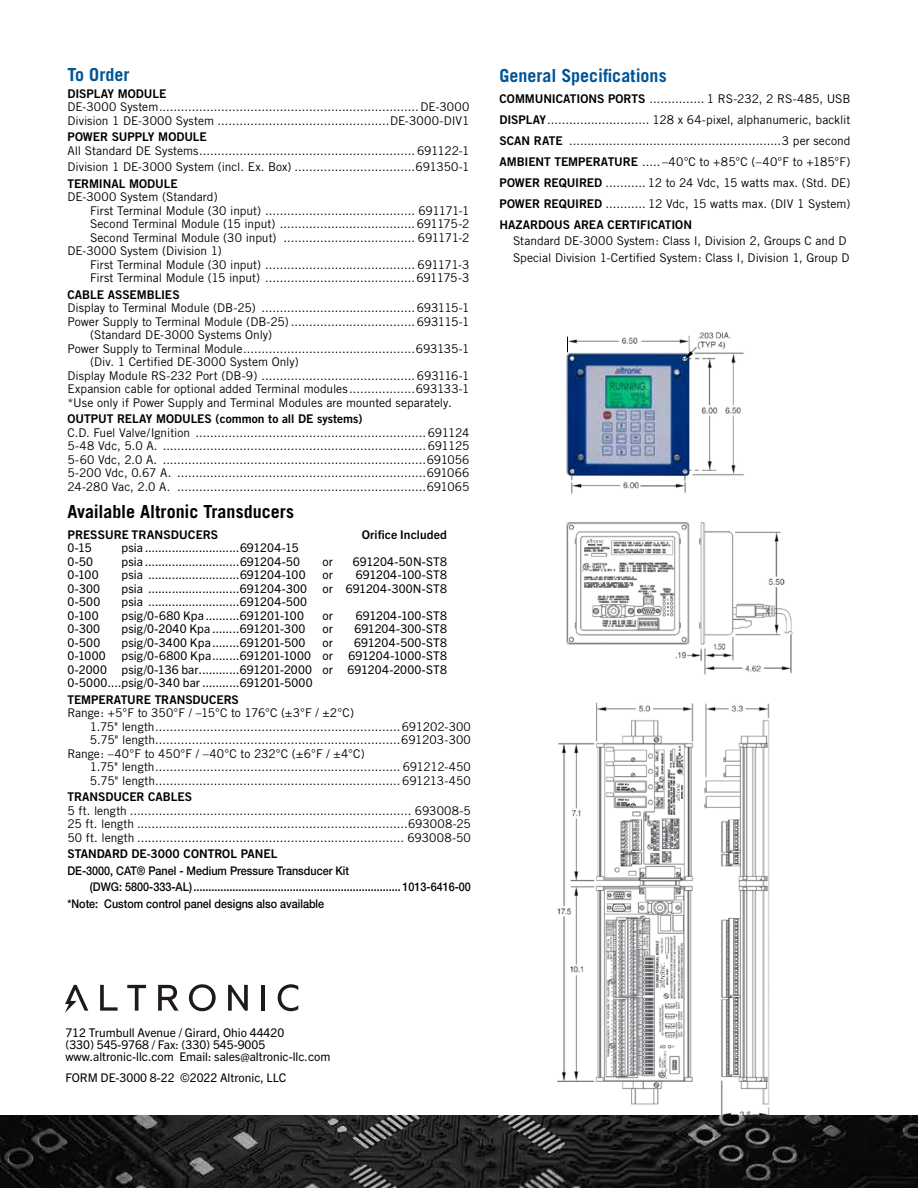
<style>
.page{position:relative;width:918px;height:1188px;background:#fff}
.page>*{position:absolute;margin:0;border:0;box-sizing:border-box;transform-origin:0 0}
.t1{font:700 18px "Trade Gothic";color:#005596}
.t2{font:700 18px "Trade Gothic";color:#000}
.t3{font:12px/13.5px "Trade Gothic";color:#000;text-align:justify}
.t4{font:12px/13.5px "Trade Gothic Next LT Pro";letter-spacing:.005em;color:#000;text-align:justify}
.t5{font:12px "Trade Gothic Bold Two";letter-spacing:-.005em;color:#000}
.t6{font:500 12px "Helvetica Neue";color:#000;scale:.9 1}
.t7{font:700 12px "Trade Gothic Next LT Pro";letter-spacing:.01em;color:#000}
.s1{font-family:"Trade Gothic Bold Two"}
</style>
<div class="page">
<img style="left:556px;top:332px;width:239px;height:784px">
<img style="left:567px;top:354px;width:122px;height:122px">
<svg style="left:685px;top:352px;width:7px;height:7px"></svg>
<svg style="left:567px;top:337px;width:1px;height:15px"></svg>
<svg style="left:583px;top:540px;width:21px;height:4px"></svg>
<svg style="left:583px;top:543px;width:5px;height:3px"></svg>
<img style="left:587px;top:539px;width:15px;height:4px">
<hr style="left:677px;top:783px;width:3px;height:21px;background:#fff">
<svg style="left:679px;top:800px;width:4px;height:4px"></svg>
<svg style="left:661px;top:964px;width:5px;height:28px"></svg>
<svg style="left:664px;top:986px;width:5px;height:6px"></svg>
<svg style="left:661px;top:964px;width:4px;height:3px"></svg>
<svg style="left:100px;top:985px;width:18px;height:26px"></svg>
<svg style="left:127px;top:985px;width:19px;height:26px"></svg>
<svg style="left:158px;top:985px;width:21px;height:26px"></svg>
<svg style="left:189px;top:985px;width:27px;height:26px"></svg>
<svg style="left:228px;top:985px;width:20px;height:26px"></svg>
<hr style="left:262px;top:985px;width:3px;height:26px;background:#1f191a">
<svg style="left:278px;top:985px;width:20px;height:26px"></svg>
<svg style="left:65px;top:985px;width:23px;height:27px"></svg>
<img style="left:0;top:1116px;width:918px;height:72px">
<h1 class="t1" style="left:68px;top:64px;width:64px">To Order</h1>
<p class="t5" style="left:68px;top:86px;width:100px">DISPLAY MODULE</p>
<p class="t3" style="left:68px;top:100px;width:404px">DE-3000 System.......................................................................DE-3000<br>Division 1 DE-3000 System ...............................................DE-3000-DIV1</p>
<p class="t5" style="left:68px;top:130px;width:141px">POWER SUPPLY MODULE</p>
<p class="t3" style="left:68px;top:142px;width:404px;line-height:16.5px">All Standard DE Systems........................................................... 691122-1<br>Division 1 DE-3000 System (incl. Ex. Box) .................................691350-1</p>
<p class="t5" style="left:68px;top:176px;width:112px">TERMINAL MODULE</p>
<p class="t3" style="left:68px;top:190px;width:152px">DE-3000 System (Standard)</p>
<p class="t3" style="left:90px;top:204px;width:381px">First Terminal Module (30 input) ......................................... 691171-1</p>
<p class="t3" style="left:90px;top:217px;width:381px">Second Terminal Module (15 input) .....................................691175-2</p>
<p class="t3" style="left:90px;top:231px;width:381px">Second Terminal Module (30 input) .................................... 691171-2</p>
<p class="t3" style="left:68px;top:244px;width:156px">DE-3000 System (Division 1)</p>
<p class="t3" style="left:90px;top:258px;width:381px">First Terminal Module (30 input) ......................................... 691171-3</p>
<p class="t3" style="left:90px;top:271px;width:381px">First Terminal Module (15 input) .........................................691175-3</p>
<p class="t5" style="left:68px;top:287px;width:114px">CABLE ASSEMBLIES</p>
<p class="t3" style="left:68px;top:301px;width:404px">Display to Terminal Module (DB-25) ..........................................693115-1</p>
<p class="t3" style="left:68px;top:315px;width:404px">Power Supply to Terminal Module (DB-25)..................................693115-1</p>
<p class="t3" style="left:90px;top:328px;width:184px">(Standard DE-3000 Systems Only)</p>
<p class="t3" style="left:68px;top:342px;width:404px">Power Supply to Terminal Module...............................................693135-1</p>
<p class="t3" style="left:90px;top:355px;width:210px">(Div. 1 Certified DE-3000 System Only)</p>
<p class="t3" style="left:68px;top:369px;width:404px">Display Module RS-232 Port (DB-9) ..........................................693116-1</p>
<p class="t3" style="left:68px;top:382px;width:404px">Expansion cable for optional added Terminal modules ..................693133-1</p>
<p class="t3" style="left:68px;top:396px;width:386px">*Use only if Power Supply and Terminal Modules are mounted separately.</p>
<p class="t5" style="left:68px;top:412px;width:297px">OUTPUT RELAY MODULES (common to all DE systems)</p>
<p class="t3" style="left:68px;top:426px;width:404px">C.D. Fuel Valve/Ignition ...............................................................691124<br>5-48 Vdc, 5.0 A. ........................................................................691125<br>5-60 Vdc, 2.0 A. ........................................................................691056<br>5-200 Vdc, 0.67 A. ....................................................................691066<br>24-280 Vac, 2.0 A. ....................................................................691065</p>
<h1 class="t2" style="left:68px;top:500px;width:228px">Available Altronic Transducers</h1>
<p class="t7" style="left:68px;top:526px;width:152px">PRESSURE TRANSDUCERS</p>
<p class="t7" style="left:362px;top:526px;width:87px">Orifice Included</p>
<p class="t4" style="left:68px;top:540px;width:26px">0-15</p>
<p class="t4" style="left:122px;top:540px;width:179px">psia ............................691204-15</p>
<p class="t4" style="left:68px;top:554px;width:27px">0-50</p>
<p class="t4" style="left:122px;top:554px;width:180px">psia ............................691204-50</p>
<p class="t4" style="left:323px;top:554px;width:12px">or</p>
<p class="t4" style="left:353px;top:554px;width:96px">691204-50N-ST8</p>
<p class="t4" style="left:68px;top:567px;width:33px">0-100</p>
<p class="t4" style="left:122px;top:567px;width:186px">psia ...........................691204-100</p>
<p class="t4" style="left:323px;top:567px;width:12px">or</p>
<p class="t4" style="left:356px;top:567px;width:93px">691204-100-ST8</p>
<p class="t4" style="left:67px;top:581px;width:34px">0-300</p>
<p class="t4" style="left:121px;top:581px;width:187px">psia ...........................691204-300</p>
<p class="t4" style="left:322px;top:581px;width:126px">or 691204-300N-ST8</p>
<p class="t4" style="left:67px;top:594px;width:34px">0-500</p>
<p class="t4" style="left:121px;top:594px;width:187px">psia ...........................691204-500</p>
<p class="t4" style="left:67px;top:608px;width:33px">0-100</p>
<p class="t4" style="left:121px;top:608px;width:184px">psig/0-680 Kpa ..........691201-100</p>
<p class="t4" style="left:322px;top:608px;width:12px">or</p>
<p class="t4" style="left:356px;top:608px;width:93px">691204-100-ST8</p>
<p class="t4" style="left:67px;top:621px;width:34px">0-300</p>
<p class="t4" style="left:121px;top:621px;width:185px">psig/0-2040 Kpa ........691201-300</p>
<p class="t4" style="left:322px;top:621px;width:12px">or</p>
<p class="t4" style="left:354px;top:621px;width:94px">691204-300-ST8</p>
<p class="t4" style="left:67px;top:635px;width:34px">0-500</p>
<p class="t4" style="left:121px;top:635px;width:186px">psig/0-3400 Kpa ........691201-500</p>
<p class="t4" style="left:322px;top:635px;width:12px">or</p>
<p class="t4" style="left:354px;top:635px;width:94px">691204-500-ST8</p>
<p class="t4" style="left:67px;top:648px;width:40px">0-1000</p>
<p class="t4" style="left:121px;top:648px;width:213px">psig/0-6800 Kpa........691201-1000 or</p>
<p class="t4" style="left:67px;top:648px;width:381px;text-indent:281px">691204-1000-ST8<br>0-2000 psig/0-136 bar............691201-2000 or 691204-2000-ST8<br>0-5000....psig/0-340 bar ...........691201-5000</p>
<p class="t5" style="left:67px;top:692px;width:173px">TEMPERATURE TRANSDUCERS</p>
<p class="t3" style="left:67px;top:706px;width:288px">Range: +5°F to 350°F / –15°C to 176°C (±3°F / ±2°C)</p>
<p class="t3" style="left:90px;top:720px;width:383px">1.75" length...................................................................691202-300</p>
<p class="t3" style="left:90px;top:733px;width:382px">5.75" length...................................................................691203-300</p>
<p class="t3" style="left:67px;top:747px;width:299px">Range: –40°F to 450°F / –40°C to 232°C (±6°F / ±4°C)</p>
<p class="t3" style="left:90px;top:760px;width:383px">1.75" length................................................................... 691212-450</p>
<p class="t3" style="left:90px;top:774px;width:382px">5.75" length...................................................................691213-450</p>
<p class="t5" style="left:67px;top:790px;width:126px">TRANSDUCER CABLES</p>
<p class="t3" style="left:67px;top:804px;width:405px">5 ft. length ............................................................................. 693008-5<br>25 ft. length ..........................................................................693008-25<br>50 ft. length ......................................................................... 693008-50</p>
<p class="t5" style="left:67px;top:847px;width:211px">STANDARD DE-3000 CONTROL PANEL</p>
<p class="t6" style="left:68px;top:863px;width:314px">DE-3000, CAT® Panel - Medium Pressure Transducer Kit</p>
<p class="t6" style="left:90px;top:880px;width:425px">(DWG: 5800-333-AL) ..................................................................... 1013-6416-00</p>
<p class="t6" style="left:68px;top:896px;width:287px">*Note: Custom control panel designs also available</p>
<h1 class="t1" style="left:500px;top:64px;width:169px">General Specifications</h1>
<p class="t3" style="left:500px;top:88px;width:353px;line-height:21px"><span class="s1">COMMUNICATIONS PORTS</span> ............... 1 RS-232, 2 RS-485, USB <span class="s1">DISPLAY</span>............................ 128 x 64-pixel, alphanumeric, backlit <span class="s1">SCAN RATE</span> ..........................................................3 per second <span class="s1">AMBIENT TEMPERATURE</span> .....–40°C to +85°C (–40°F to +185°F)<br><span class="s1">POWER REQUIRED</span> ...........12 to 24 Vdc, 15 watts max. (Std. DE)<br><span class="s1">POWER REQUIRED</span> ........... 12 Vdc, 15 watts max. (DIV 1 System)</p>
<p class="t5" style="left:500px;top:217px;width:194px">HAZARDOUS AREA CERTIFICATION</p>
<p class="t3" style="left:513px;top:233px;width:338px;line-height:16.5px">Standard DE-3000 System: Class I, Division 2, Groups C and D<br>Special Division 1-Certified System: Class I, Division 1, Group D</p>
<p class="t4" style="left:65px;top:1025px;width:267px;line-height:12px;text-align:left">712 Trumbull Avenue / Girard, Ohio 44420<br>(330) 545-9768 / Fax: (330) 545-9005 www.altronic-llc.com Email: sales@altronic-llc.com</p>
<p class="t4" style="left:65px;top:1070px;width:223px">FORM DE-3000 8-22 ©2022 Altronic, LLC</p>
</div>
